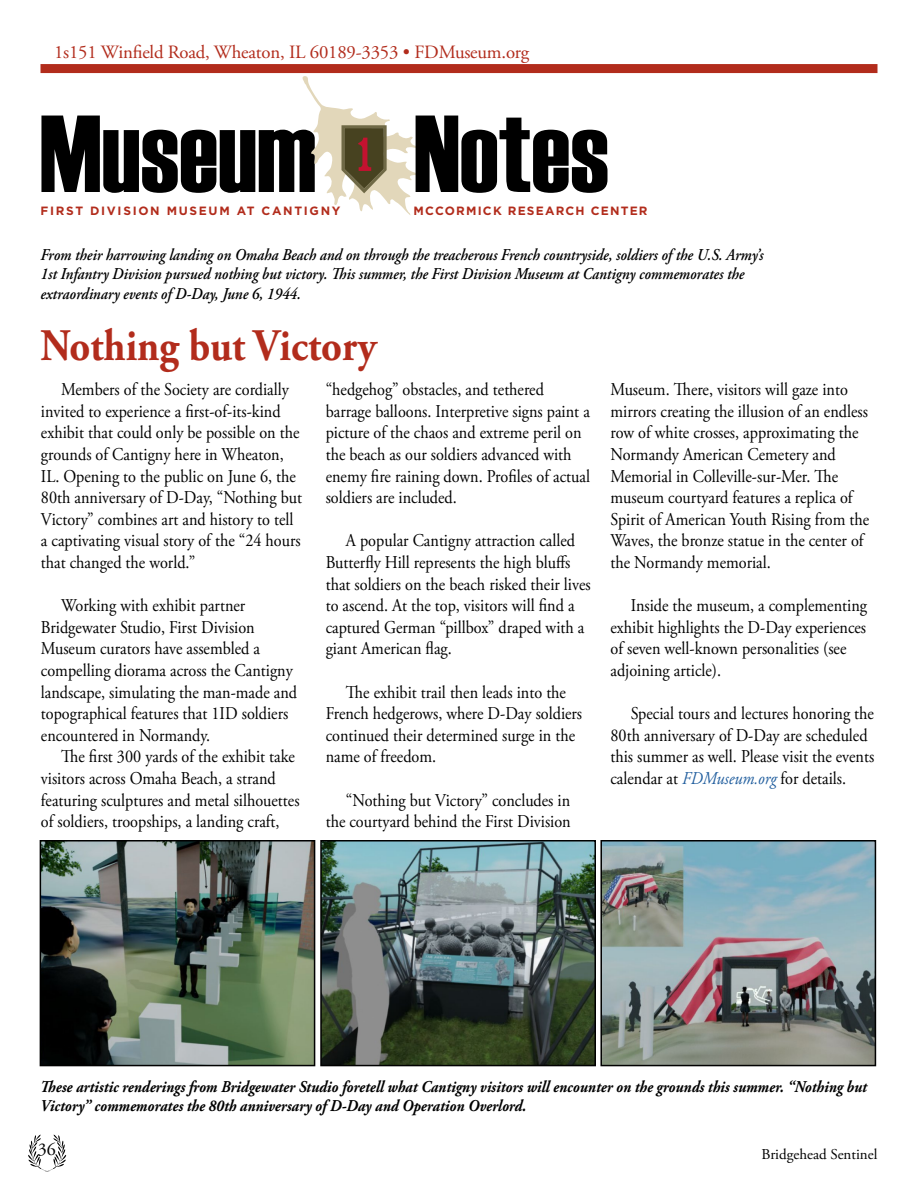
<style>
.page{position:relative;width:918px;height:1188px;background:#fff}
.page>*{position:absolute;margin:0;border:0;box-sizing:border-box;transform-origin:0 0}
.t1{font:700 45px "Adobe Garamond Pro";color:#b22c1c;scale:.9 1}
.t2{font:18.75px "Adobe Garamond Pro";letter-spacing:-.01em;color:#b22c1c}
.t3{font:18px/21.6px "Adobe Garamond Pro";color:#000;scale:.9 1}
.t4{font:18px "Adobe Garamond Pro";color:#000}
.t5{font:italic 600 16.5px/19.8px "Adobe Garamond Pro";color:#000;scale:.9 1}
.t6{font:italic 700 16.5px/19.8px "Adobe Garamond Pro";color:#000;scale:.9 1}
.t7{font:15px "Adobe Garamond Pro";color:#000}
.t8{font:700 12px "Gotham";letter-spacing:.13em;color:#b22c1c}
.t9{font:700 12px "Gotham";letter-spacing:.1em;color:#b22c1c}
.s1{font-style:italic;color:#215e9e}
</style>
<div class="page">
<svg style="left:28px;top:1135px;width:38px;height:37px"></svg>
<svg style="left:41px;top:76px;width:566px;height:139px"></svg>
<div style="left:40px;top:64px;width:838px;height:9px;background:#b22c1c"></div>
<img style="left:43px;top:843px;width:269px;height:220px">
<div style="left:40px;top:840px;width:275px;height:226px;border:2px solid #000"></div>
<img style="left:323px;top:843px;width:270px;height:220px">
<div style="left:320px;top:840px;width:276px;height:226px;border:2px solid #000"></div>
<img style="left:603px;top:843px;width:270px;height:220px">
<div style="left:600px;top:840px;width:276px;height:226px;border:2px solid #000"></div>
<p class="t2" style="left:54px;top:41px;width:477px">1s151 Winfield Road, Wheaton, IL 60189-3353 • FDMuseum.org</p>
<p class="t8" style="left:41px;top:203px;width:301px">FIRST DIVISION MUSEUM AT CANTIGNY</p>
<p class="t9" style="left:414px;top:203px;width:236px">MCCORMICK RESEARCH CENTER</p>
<p class="t5" style="left:40px;top:245px;width:805px">From their harrowing landing on Omaha Beach and on through the treacherous French countryside, soldiers of the U.S. Army’s<br>1st Infantry Division pursued nothing but victory. This summer, the First Division Museum at Cantigny commemorates the extraordinary events of D-Day, June 6, 1944.</p>
<h1 class="t1" style="left:40px;top:320px;width:375px">Nothing but Victory</h1>
<p class="t3" style="left:41px;top:379px;width:292px;text-indent:20px">Members of the Society are cordially invited to experience a first-of-its-kind exhibit that could only be possible on the grounds of Cantigny here in Wheaton, IL. Opening to the public on June 6, the 80th anniversary of D-Day, “Nothing but Victory” combines art and history to tell a captivating visual story of the “24 hours that changed the world.”</p>
<p class="t3" style="left:41px;top:595px;width:286px;text-indent:20px">Working with exhibit partner Bridgewater Studio, First Division Museum curators have assembled a compelling diorama across the Cantigny landscape, simulating the man-made and topographical features that 1ID soldiers encountered in Normandy.</p>
<p class="t3" style="left:41px;top:747px;width:289px;text-indent:20px">The first 300 yards of the exhibit take visitors across Omaha Beach, a strand featuring sculptures and metal silhouettes of soldiers, troopships, a landing craft,</p>
<p class="t3" style="left:326px;top:379px;width:295px">“hedgehog” obstacles, and tethered barrage balloons. Interpretive signs paint a picture of the chaos and extreme peril on the beach as our soldiers advanced with enemy fire raining down. Profiles of actual soldiers are included.</p>
<p class="t3" style="left:326px;top:531px;width:296px;text-indent:20px">A popular Cantigny attraction called Butterfly Hill represents the high bluffs that soldiers on the beach risked their lives to ascend. At the top, visitors will find a captured German “pillbox” draped with a giant American flag.</p>
<p class="t3" style="left:326px;top:682px;width:286px;text-indent:20px">The exhibit trail then leads into the French hedgerows, where D-Day soldiers continued their determined surge in the name of freedom.</p>
<p class="t3" style="left:326px;top:790px;width:274px;text-align:right">“Nothing but Victory” concludes in the courtyard behind the First Division</p>
<p class="t3" style="left:610px;top:379px;width:289px">Museum. There, visitors will gaze into mirrors creating the illusion of an endless row of white crosses, approximating the Normandy American Cemetery and Memorial in Colleville-sur-Mer. The museum courtyard features a replica of Spirit of American Youth Rising from the Waves, the bronze statue in the center of the Normandy memorial.</p>
<p class="t3" style="left:610px;top:595px;width:287px;text-indent:20px">Inside the museum, a complementing exhibit highlights the D-Day experiences of seven well-known personalities (see adjoining article).</p>
<p class="t3" style="left:610px;top:703px;width:295px;text-indent:20px">Special tours and lectures honoring the 80th anniversary of D-Day are scheduled this summer as well. Please visit the events calendar at <span class="s1">FDMuseum.org</span> for details.</p>
<p class="t6" style="left:40px;top:1077px;width:920px">These artistic renderings from Bridgewater Studio foretell what Cantigny visitors will encounter on the grounds this summer. “Nothing but<br>Victory” commemorates the 80th anniversary of D-Day and Operation Overlord.</p>
<p class="t4" style="left:38px;top:1139px;width:19px">36</p>
<p class="t7" style="left:761px;top:1145px;width:118px">Bridgehead Sentinel</p>
</div>
